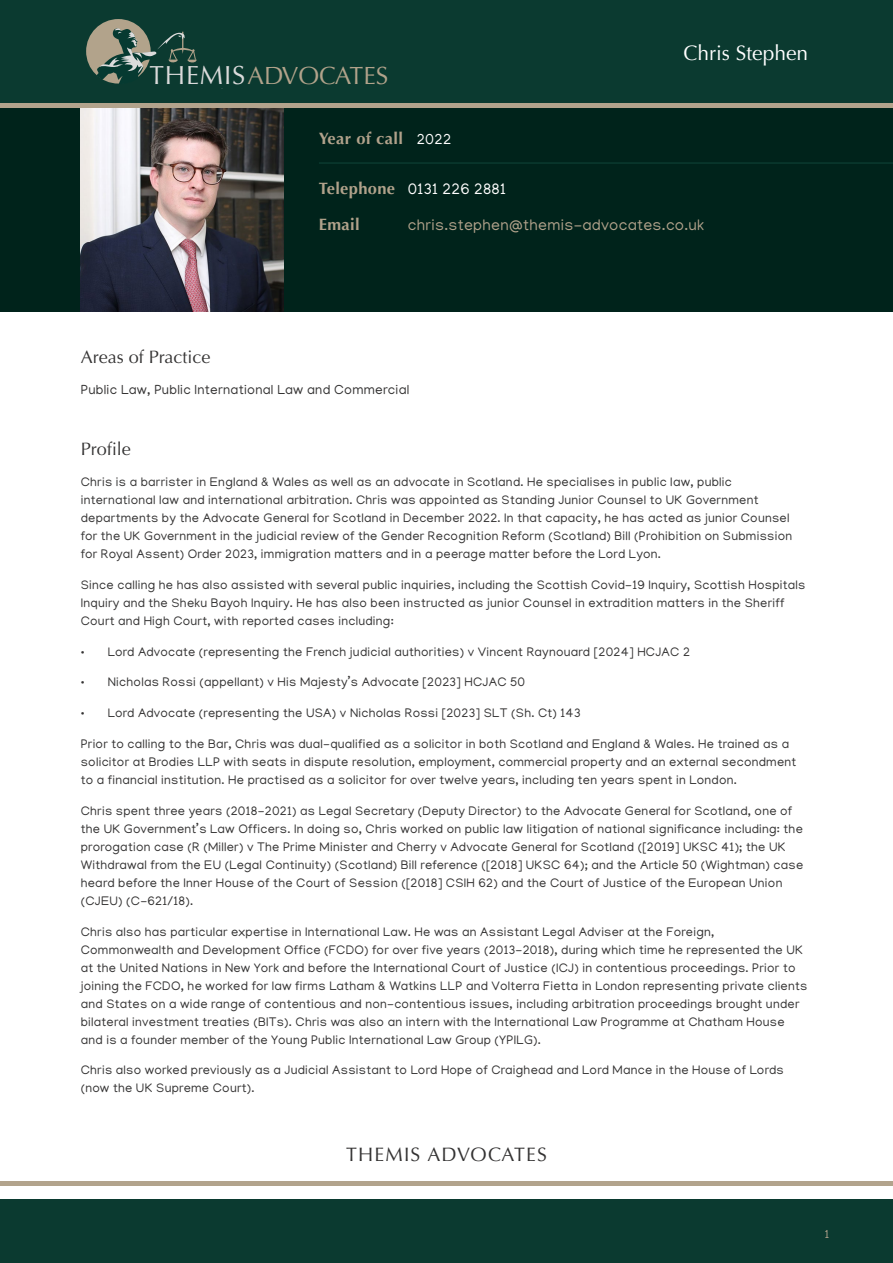
<style>
.page{position:relative;width:893px;height:1263px;background:#fff}
.page>*{position:absolute;margin:0;border:0;box-sizing:border-box;transform-origin:0 0}
.t1{font:24.9px "Optima";color:#b2a38b}
.t2{font:21px "Optima";color:#fff}
.t3{font:19.5px "Optima";letter-spacing:.06em;color:#333232}
.t4{font:18px "Optima";color:#333232}
.t5{font:700 16.5px/36px "Optima";letter-spacing:.02em;color:#b1a28b}
.t6{font:15.75px "Manjari";letter-spacing:.02em;color:#b1a28b}
.t7{font:15.75px "Manjari";letter-spacing:.02em;color:#fff}
.t8{font:15px "Manjari";color:#fff}
.t9{font:13.5px "Manjari";letter-spacing:.02em;color:#333232}
.t10{font:12.75px/18px "Manjari";letter-spacing:.02em;color:#333232}
.t11{font:12px "Manjari";color:#b1a28b}
.s1{font-size:26.25px;color:#dbdbdb}
</style>
<div class="page">
<div style="left:0;top:1199px;width:893px;height:64px;background:#0b3a30"></div>
<div style="left:0;top:1181px;width:893px;height:5px;background:#b2a38c"></div>
<div style="left:0;top:80px;width:893px;height:231px;background:#00231b"></div>
<img style="left:81px;top:108px;width:203px;height:203px">
<div style="left:0;top:0;width:893px;height:107px;background:#0b3a30"></div>
<div style="left:86px;top:19px;width:65px;height:65px;background:#b2a38b;border-radius:50%"></div>
<svg style="left:97px;top:26px;width:100px;height:58px"></svg>
<div style="left:0;top:103px;width:893px;height:5px;background:#b2a38c"></div>
<hr style="left:319px;top:162px;width:574px;height:2px;background:#0b3a30">
<h1 class="t1" style="left:149px;top:61px;width:240px"><span class="s1">THEMIS</span>ADVOCATES</h1>
<p class="t5" style="left:319px;top:121px;width:86px">Year of call</p>
<p class="t8" style="left:417px;top:130px;width:36px">2022</p>
<h2 class="t2" style="left:683px;top:41px;width:126px">Chris Stephen</h2>
<p class="t5" style="left:319px;top:171px;width:78px">Telephone<br>Email</p>
<p class="t7" style="left:408px;top:179px;width:100px">0131 226 2881</p>
<p class="t6" style="left:408px;top:215px;width:298px">chris.stephen@themis-advocates.co.uk</p>
<h3 class="t4" style="left:81px;top:347px;width:131px">Areas of Practice</h3>
<p class="t9" style="left:81px;top:381px;width:330px">Public Law, Public International Law and Commercial</p>
<h3 class="t4" style="left:81px;top:439px;width:52px">Profile</h3>
<p class="t10" style="left:81px;top:473px;width:713px">Chris is a barrister in England &amp; Wales as well as an advocate in Scotland. He specialises in public law, public international law and international arbitration. Chris was appointed as Standing Junior Counsel to UK Government departments by the Advocate General for Scotland in December 2022. In that capacity, he has acted as junior Counsel for the UK Government in the judicial review of the Gender Recognition Reform (Scotland) Bill (Prohibition on Submission for Royal Assent) Order 2023, immigration matters and in a peerage matter before the Lord Lyon.</p>
<p class="t10" style="left:81px;top:575px;width:726px">Since calling he has also assisted with several public inquiries, including the Scottish Covid-19 Inquiry, Scottish Hospitals<br>Inquiry and the Sheku Bayoh Inquiry. He has also been instructed as junior Counsel in extradition matters in the Sheriff<br>Court and High Court, with reported cases including:</p>
<p class="t10" style="left:81px;top:642px;width:611px">• Lord Advocate (representing the French judicial authorities) v Vincent Raynouard [2024] HCJAC 2</p>
<p class="t10" style="left:81px;top:673px;width:446px">• Nicholas Rossi (appellant) v His Majesty’s Advocate [2023] HCJAC 50</p>
<p class="t10" style="left:81px;top:704px;width:501px">• Lord Advocate (representing the USA) v Nicholas Rossi [2023] SLT (Sh. Ct) 143</p>
<p class="t10" style="left:81px;top:734px;width:717px">Prior to calling to the Bar, Chris was dual-qualified as a solicitor in both Scotland and England &amp; Wales. He trained as a solicitor at Brodies LLP with seats in dispute resolution, employment, commercial property and an external secondment to a financial institution. He practised as a solicitor for over twelve years, including ten years spent in London.</p>
<p class="t10" style="left:81px;top:801px;width:724px">Chris spent three years (2018-2021) as Legal Secretary (Deputy Director) to the Advocate General for Scotland, one of the UK Government’s Law Officers. In doing so, Chris worked on public law litigation of national significance including: the prorogation case (R (Miller) v The Prime Minister and Cherry v Advocate General for Scotland ([2019] UKSC 41); the UK Withdrawal from the EU (Legal Continuity) (Scotland) Bill reference ([2018] UKSC 64); and the Article 50 (Wightman) case heard before the Inner House of the Court of Session ([2018] CSIH 62) and the Court of Justice of the European Union (CJEU) (C-621/18).</p>
<p class="t10" style="left:81px;top:922px;width:728px">Chris also has particular expertise in International Law. He was an Assistant Legal Adviser at the Foreign, Commonwealth and Development Office (FCDO) for over five years (2013-2018), during which time he represented the UK at the United Nations in New York and before the International Court of Justice (ICJ) in contentious proceedings. Prior to joining the FCDO, he worked for law firms Latham &amp; Watkins LLP and Volterra Fietta in London representing private clients and States on a wide range of contentious and non-contentious issues, including arbitration proceedings brought under bilateral investment treaties (BITs). Chris was also an intern with the International Law Programme at Chatham House and is a founder member of the Young Public International Law Group (YPILG).</p>
<p class="t10" style="left:81px;top:1061px;width:705px">Chris also worked previously as a Judicial Assistant to Lord Hope of Craighead and Lord Mance in the House of Lords (now the UK Supreme Court).</p>
<h3 class="t3" style="left:346px;top:1142px;width:202px">THEMIS ADVOCATES</h3>
<p class="t11" style="left:825px;top:1226px;width:6px">1</p>
</div>
